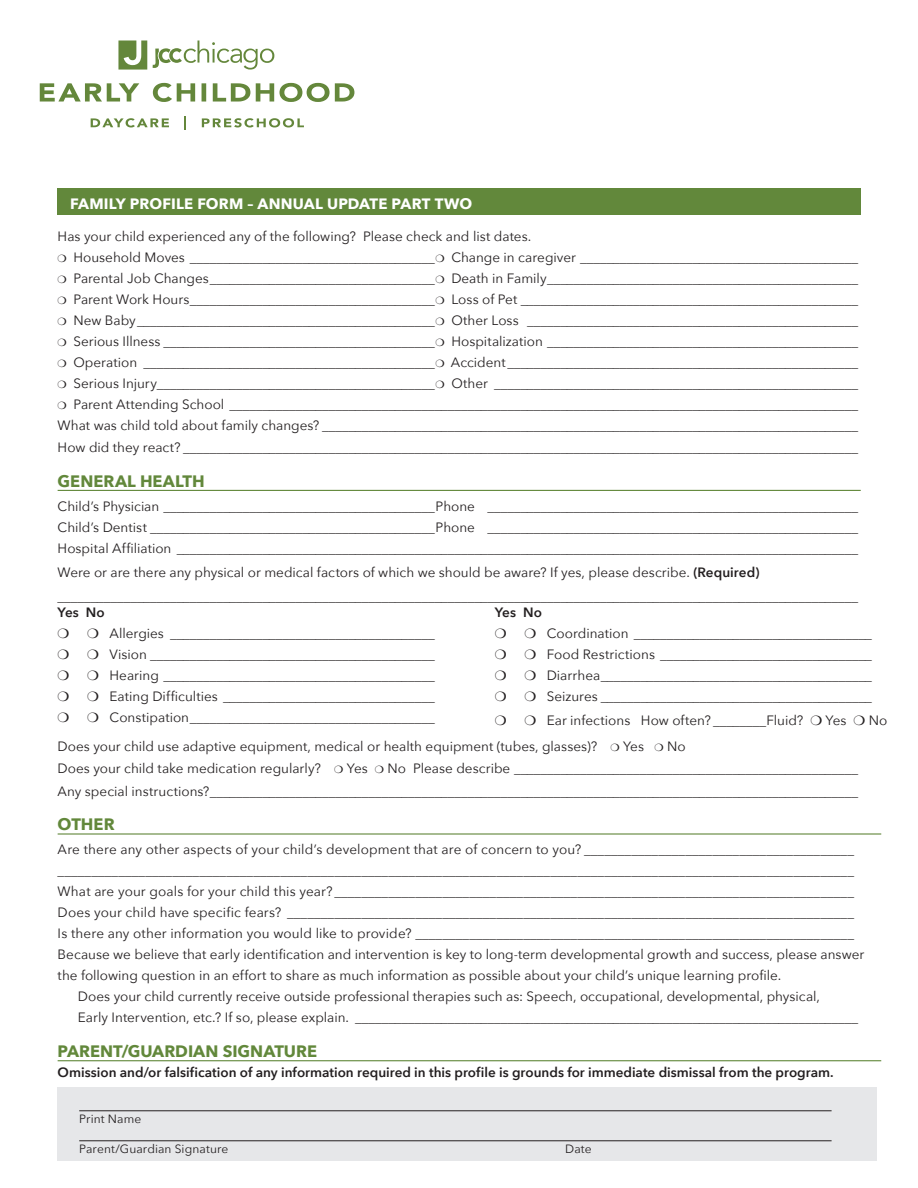
<style>
.page{position:relative;width:918px;height:1188px;background:#fff}
.page>*{position:absolute;margin:0;border:0;box-sizing:border-box;transform-origin:0 0}
.Section_Head{font:700 16.5px "Avenir Next";color:#62883b}
.t1{font:700 15px "Avenir Next";letter-spacing:.01em;color:#fff}
.fill-in{font:13.5px/21px "Avenir Next";color:#231f20}
.fill-in-2{font:600 13.5px "Avenir Next";color:#231f20}
.body{font:12px "Avenir Next";letter-spacing:.005em;color:#231f20}
.s1{font-weight:600}
</style>
<div class="page">
<svg style="left:91px;top:116px;width:213px;height:14px"></svg>
<svg style="left:40px;top:83px;width:314px;height:19px"></svg>
<svg style="left:118px;top:40px;width:29px;height:30px"></svg>
<svg style="left:153px;top:41px;width:121px;height:29px"></svg>
<div style="left:58px;top:1088px;width:819px;height:73px;background:#e6e7e9"></div>
<hr style="left:79px;top:1110px;width:753px;height:1px;background:#231f20">
<hr style="left:79px;top:1140px;width:753px;height:1px;background:#231f20">
<hr style="left:58px;top:490px;width:803px;height:1px;background:#62883b">
<div style="left:58px;top:188px;width:803px;height:27px;background:#62883b"></div>
<hr style="left:58px;top:833px;width:823px;height:2px;background:#62883b">
<hr style="left:58px;top:1060px;width:823px;height:1px;background:#62883b">
<p class="t1" style="left:70px;top:191px;width:404px">FAMILY PROFILE FORM – ANNUAL UPDATE PART TWO</p>
<p class="fill-in" style="left:58px;top:225px;width:475px">Has your child experienced any of the following? Please check and list dates.</p>
<p class="fill-in" style="left:58px;top:246px;width:802px">❍ Household Moves _____________________________________❍ Change in caregiver __________________________________________</p>
<p class="fill-in" style="left:58px;top:267px;width:802px">❍ Parental Job Changes__________________________________❍ Death in Family_______________________________________________</p>
<p class="fill-in" style="left:58px;top:288px;width:802px">❍ Parent Work Hours_____________________________________❍ Loss of Pet ___________________________________________________</p>
<p class="fill-in" style="left:58px;top:309px;width:802px">❍ New Baby_____________________________________________❍ Other Loss __________________________________________________</p>
<p class="fill-in" style="left:58px;top:330px;width:802px">❍ Serious Illness _________________________________________❍ Hospitalization _______________________________________________</p>
<p class="fill-in" style="left:58px;top:351px;width:802px">❍ Operation ____________________________________________❍ Accident _____________________________________________________</p>
<p class="fill-in" style="left:58px;top:372px;width:802px">❍ Serious Injury__________________________________________❍ Other _______________________________________________________</p>
<p class="fill-in" style="left:58px;top:393px;width:802px">❍ Parent Attending School _______________________________________________________________________________________________</p>
<p class="fill-in" style="left:58px;top:414px;width:802px">What was child told about family changes? _________________________________________________________________________________</p>
<p class="fill-in" style="left:58px;top:436px;width:802px">How did they react? ______________________________________________________________________________________________________</p>
<p class="Section_Head" style="left:58px;top:467px;width:149px">GENERAL HEALTH</p>
<p class="fill-in" style="left:58px;top:495px;width:802px">Child’s Physician _________________________________________Phone ________________________________________________________</p>
<p class="fill-in" style="left:58px;top:516px;width:802px">Child’s Dentist ___________________________________________Phone ________________________________________________________</p>
<p class="fill-in" style="left:58px;top:537px;width:802px">Hospital Affiliation _______________________________________________________________________________________________________</p>
<p class="fill-in" style="left:58px;top:561px;width:703px">Were or are there any physical or medical factors of which we should be aware? If yes, please describe. <span class="s1">(Required)</span></p>
<p class="fill-in" style="left:58px;top:585px;width:802px">_________________________________________________________________________________________________________________________</p>
<p class="fill-in-2" style="left:58px;top:601px;width:49px">Yes No</p>
<p class="fill-in" style="left:87px;top:622px;width:349px">❍ Allergies ________________________________________</p>
<p class="fill-in" style="left:87px;top:643px;width:349px">❍ Vision ___________________________________________</p>
<p class="fill-in" style="left:87px;top:664px;width:349px">❍ Hearing _________________________________________</p>
<p class="fill-in" style="left:87px;top:685px;width:349px">❍ Eating Difficulties ________________________________</p>
<p class="fill-in" style="left:87px;top:706px;width:349px">❍ Constipation_____________________________________</p>
<p class="fill-in-2" style="left:495px;top:601px;width:49px">Yes No</p>
<p class="fill-in" style="left:524px;top:622px;width:349px">❍ Coordination ____________________________________</p>
<p class="fill-in" style="left:524px;top:643px;width:349px">❍ Food Restrictions ________________________________</p>
<p class="fill-in" style="left:524px;top:664px;width:349px">❍ Diarrhea_________________________________________</p>
<p class="fill-in" style="left:524px;top:685px;width:349px">❍ Seizures _________________________________________</p>
<p class="fill-in" style="left:524px;top:709px;width:364px">❍ Ear infections How often? ________Fluid? ❍ Yes ❍ No</p>
<p class="fill-in" style="left:58px;top:735px;width:630px">Does your child use adaptive equipment, medical or health equipment (tubes, glasses)? ❍ Yes ❍ No</p>
<p class="fill-in" style="left:58px;top:757px;width:802px">Does your child take medication regularly? ❍ Yes ❍ No Please describe ____________________________________________________</p>
<p class="fill-in" style="left:58px;top:780px;width:802px">Any special instructions?__________________________________________________________________________________________________</p>
<p class="Section_Head" style="left:58px;top:810px;width:58px">OTHER</p>
<p class="fill-in" style="left:58px;top:839px;width:798px">Are there any other aspects of your child’s development that are of concern to you? ________________________________________</p>
<p class="fill-in" style="left:58px;top:860px;width:798px">______________________________________________________________________________________________________________________</p>
<p class="fill-in" style="left:58px;top:881px;width:798px">What are your goals for your child this year?_____________________________________________________________________________</p>
<p class="fill-in" style="left:58px;top:902px;width:798px">Does your child have specific fears? ____________________________________________________________________________________</p>
<p class="fill-in" style="left:58px;top:923px;width:798px">Is there any other information you would like to provide? _________________________________________________________________</p>
<p class="fill-in" style="left:58px;top:944px;width:808px">Because we believe that early identification and intervention is key to long-term developmental growth and success, please answer the following question in an effort to share as much information as possible about your child’s unique learning profile.</p>
<p class="fill-in" style="left:78px;top:986px;width:782px">Does your child currently receive outside professional therapies such as: Speech, occupational, developmental, physical,<br>Early Intervention, etc.? If so, please explain. ____________________________________________________________________________</p>
<p class="Section_Head" style="left:58px;top:1037px;width:261px">PARENT/GUARDIAN SIGNATURE</p>
<p class="fill-in-2" style="left:58px;top:1060px;width:778px">Omission and/or falsification of any information required in this profile is grounds for immediate dismissal from the program.</p>
<p class="body" style="left:79px;top:1109px;width:64px">Print Name</p>
<p class="body" style="left:79px;top:1139px;width:151px">Parent/Guardian Signature</p>
<p class="body" style="left:565px;top:1139px;width:28px">Date</p>
</div>
